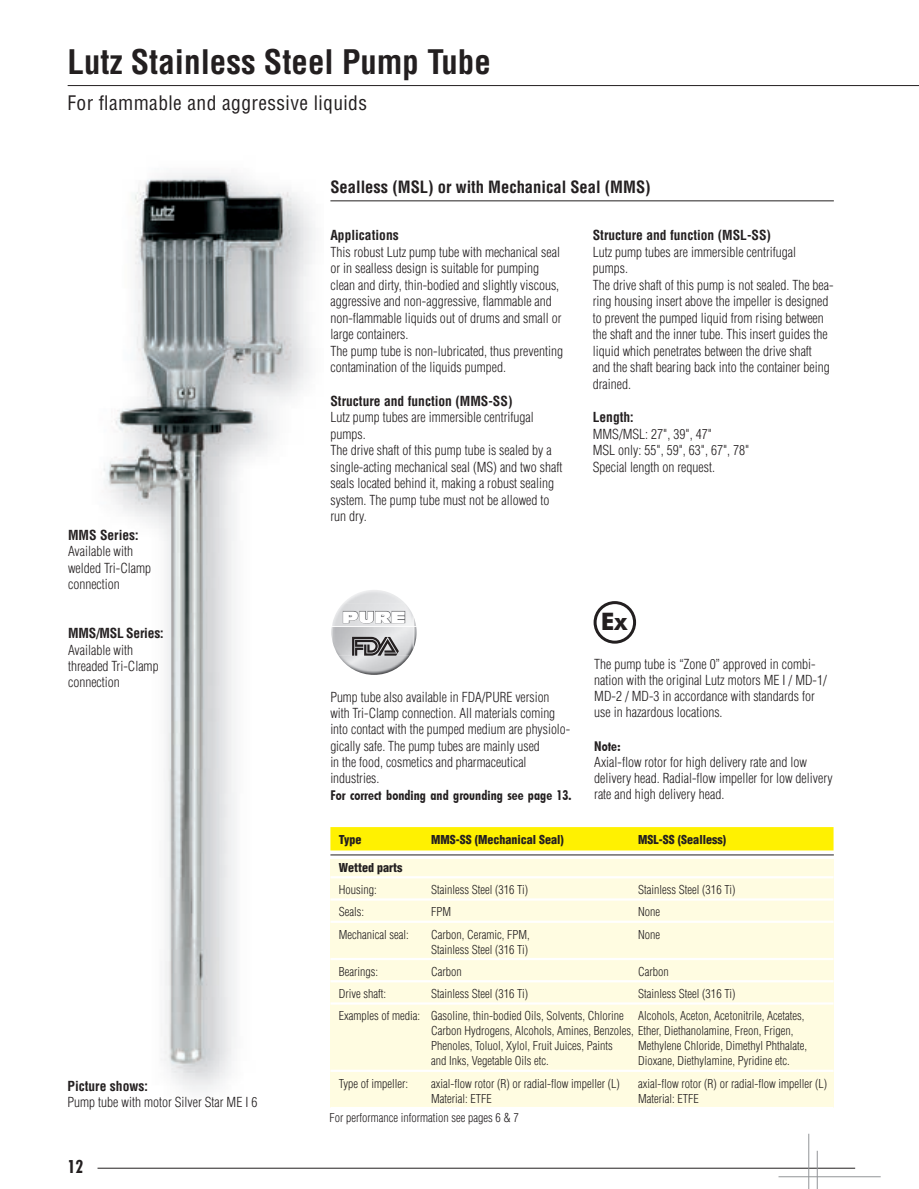
<style>
.page{position:relative;width:919px;height:1189px;background:#fff}
.page>*{position:absolute;margin:0;border:0;box-sizing:border-box;transform-origin:0 0}
.t1{font:700 condensed 33px "Helvetica";color:#231f20}
.t2{font:700 24px "Futura BT";color:#231f20}
.t3{font:condensed 19.5px "Helvetica";letter-spacing:.02em;color:#231f20}
.t4{font:700 condensed 18px "Futura BT";color:#231f20}
.t5{font:700 condensed 16.5px "Helvetica";color:#231f20}
.t6{font:15.75px "Antique Olive Nord";color:#fff}
.t7{font:300 condensed 13.5px/16.5px "Helvetica";color:#231f20}
.t8{font:700 condensed 13.5px "Helvetica";color:#231f20}
.t9{font:700 condensed 13.5px "Futura BT";color:#231f20}
.t10{font:300 condensed 12px/22.2px "Helvetica";color:#231f20}
.t11{font:900 condensed 12px "Helvetica";color:#231f20}
</style>
<div class="page">
<hr style="left:97px;top:1167px;width:757px;height:1px;background:#231f20">
<hr style="left:816px;top:1150px;width:1px;height:38px;background:#939598">
<hr style="left:807px;top:1133px;width:1px;height:55px;background:#939598">
<hr style="left:778px;top:1175px;width:102px;height:1px;background:#939598">
<hr style="left:68px;top:85px;width:850px;height:1px;background:#231f20">
<img style="left:103px;top:173px;width:212px;height:919px">
<div style="left:330px;top:859px;width:503px;height:248px;background:#fffce1"></div>
<hr style="left:330px;top:200px;width:503px;height:1px;background:#231f20">
<div style="left:330px;top:826px;width:503px;height:24px;background:#fff101"></div>
<hr style="left:330px;top:875px;width:503px;height:3px;background:#fff">
<hr style="left:330px;top:898px;width:503px;height:2px;background:#fff">
<hr style="left:330px;top:920px;width:503px;height:2px;background:#fff">
<hr style="left:330px;top:957px;width:503px;height:2px;background:#fff">
<hr style="left:330px;top:979px;width:503px;height:3px;background:#fff">
<hr style="left:330px;top:1002px;width:503px;height:2px;background:#fff">
<hr style="left:330px;top:1069px;width:503px;height:2px;background:#fff">
<hr style="left:330px;top:1106px;width:503px;height:2px;background:#fff">
<hr style="left:330px;top:854px;width:503px;height:1px;background:#231f20">
<div style="left:593px;top:601px;width:42px;height:42px;border:3px solid #231f20;border-radius:50%"></div>
<img style="left:338px;top:655px;width:72px;height:19px">
<svg style="left:331px;top:590px;width:85px;height:65px"></svg>
<h1 class="t1" style="left:67px;top:41px;width:424px">Lutz Stainless Steel Pump Tube</h1>
<h3 class="t3" style="left:67px;top:91px;width:301px">For flammable and aggressive liquids</h3>
<p class="t8" style="left:68px;top:527px;width:72px">MMS Series:</p>
<p class="t7" style="left:68px;top:543px;width:84px">Available with welded Tri-Clamp connection</p>
<p class="t8" style="left:68px;top:625px;width:97px">MMS/MSL Series:</p>
<p class="t7" style="left:68px;top:641px;width:92px">Available with threaded Tri-Clamp connection</p>
<p class="t8" style="left:67px;top:1077px;width:82px">Picture shows:</p>
<p class="t7" style="left:67px;top:1093px;width:191px">Pump tube with motor Silver Star ME I 6</p>
<h3 class="t4" style="left:68px;top:1155px;width:17px">12</h3>
<p class="t5" style="left:330px;top:177px;width:321px">Sealless (MSL) or with Mechanical Seal (MMS)</p>
<p class="t8" style="left:592px;top:227px;width:180px">Structure and function (MSL-SS)</p>
<p class="t7" style="left:592px;top:243px;width:242px">Lutz pump tubes are immersible centrifugal pumps.<br>The drive shaft of this pump is not sealed. The bea&shy;ring housing insert above the impeller is designed to prevent the pumped liquid from rising between the shaft and the inner tube. This insert guides the liquid which penetrates between the drive shaft<br>and the shaft bearing back into the container being drained.</p>
<p class="t8" style="left:592px;top:409px;width:42px">Length:</p>
<p class="t7" style="left:592px;top:425px;width:158px">MMS/MSL: 27", 39", 47"<br>MSL only: 55", 59", 63", 67", 78"<br>Special length on request.</p>
<p class="t8" style="left:330px;top:227px;width:70px">Applications</p>
<p class="t7" style="left:330px;top:243px;width:234px">This robust Lutz pump tube with mechanical seal or in sealless design is suitable for pumping clean and dirty, thin-bodied and slightly viscous, aggressive and non-aggressive, flammable and non-flammable liquids out of drums and small or large containers.<br>The pump tube is non-lubricated, thus preventing contamination of the liquids pumped.</p>
<p class="t8" style="left:330px;top:392px;width:183px">Structure and function (MMS-SS)</p>
<p class="t7" style="left:330px;top:408px;width:233px">Lutz pump tubes are immersible centrifugal pumps.<br>The drive shaft of this pump tube is sealed by a single-acting mechanical seal (MS) and two shaft seals located behind it, making a robust sealing system. The pump tube must not be allowed to run dry.</p>
<p class="t6" style="left:342px;top:607px;width:65px">PURE</p>
<h2 class="t2" style="left:600px;top:607px;width:28px">Ex</h2>
<p class="t7" style="left:330px;top:688px;width:241px">Pump tube also available in FDA/PURE version with Tri-Clamp connection. All materials coming into contact with the pumped medium are physiolo&shy;gically safe. The pump tubes are mainly used<br>in the food, cosmetics and pharmaceutical industries.</p>
<p class="t9" style="left:330px;top:786px;width:242px">For correct bonding and grounding see page 13.</p>
<p class="t7" style="left:594px;top:655px;width:234px">The pump tube is “Zone 0” approved in combi - na tion with the original Lutz motors ME I / MD-1/ MD-2 / MD-3 in accordance with standards for use in hazardous locations.</p>
<p class="t9" style="left:594px;top:737px;width:28px">Note:</p>
<p class="t7" style="left:594px;top:753px;width:240px">Axial-flow rotor for high delivery rate and low delivery head. Radial-flow impeller for low delivery rate and high delivery head.</p>
<p class="t11" style="left:339px;top:832px;width:24px">Type</p>
<p class="t11" style="left:431px;top:832px;width:134px">MMS-SS (Mechanical Seal)</p>
<p class="t11" style="left:638px;top:832px;width:89px">MSL-SS (Sealless)</p>
<p class="t11" style="left:339px;top:859px;width:65px">Wetted parts</p>
<p class="t10" style="left:339px;top:878px;width:39px">Housing:</p>
<p class="t10" style="left:431px;top:878px;width:99px">Stainless Steel (316 Ti)</p>
<p class="t10" style="left:638px;top:878px;width:99px">Stainless Steel (316 Ti)</p>
<p class="t10" style="left:339px;top:900px;width:27px">Seals:</p>
<p class="t10" style="left:431px;top:900px;width:21px">FPM</p>
<p class="t10" style="left:638px;top:900px;width:23px">None</p>
<p class="t10" style="left:339px;top:922px;width:71px">Mechanical seal:</p>
<p class="t10" style="left:431px;top:922px;width:100px">Carbon, Ceramic, FPM,</p>
<p class="t10" style="left:638px;top:922px;width:23px">None</p>
<p class="t10" style="left:431px;top:937px;width:99px">Stainless Steel (316 Ti)</p>
<p class="t10" style="left:339px;top:960px;width:41px">Bearings:</p>
<p class="t10" style="left:431px;top:960px;width:32px">Carbon</p>
<p class="t10" style="left:638px;top:960px;width:32px">Carbon</p>
<p class="t10" style="left:339px;top:982px;width:49px">Drive shaft:</p>
<p class="t10" style="left:431px;top:982px;width:99px">Stainless Steel (316 Ti)</p>
<p class="t10" style="left:339px;top:982px;width:466px;text-indent:299px">Stainless Steel (316 Ti)<br>Examples of media: Gasoline, thin-bodied Oils, Solvents, Chlorine Alcohols, Aceton, Acetonitrile, Acetates,</p>
<p class="t10" style="left:431px;top:1023px;width:364px;line-height:15px">Carbon Hydrogens, Alcohols, Amines, Benzoles, Ether, Diethanolamine, Freon, Frigen,<br>Phenoles, Toluol, Xylol, Fruit Juices, Paints</p>
<p class="t10" style="left:638px;top:1034px;width:170px">Methylene Chloride, Dimethyl Phthalate,</p>
<p class="t10" style="left:431px;top:1049px;width:119px">and Inks, Vegetable Oils etc.</p>
<p class="t10" style="left:638px;top:1049px;width:153px">Dioxane, Diethylamine, Pyridine etc.</p>
<p class="t10" style="left:339px;top:1071px;width:71px">Type of impeller:</p>
<p class="t10" style="left:431px;top:1071px;width:190px">axial-flow rotor (R) or radial-flow impeller (L)</p>
<p class="t10" style="left:638px;top:1071px;width:190px">axial-flow rotor (R) or radial-flow impeller (L)</p>
<p class="t10" style="left:431px;top:1086px;width:62px">Material: ETFE</p>
<p class="t10" style="left:638px;top:1086px;width:62px">Material: ETFE</p>
<p class="t10" style="left:329px;top:1105px;width:191px">For performance information see pages 6 &amp; 7</p>
</div>
